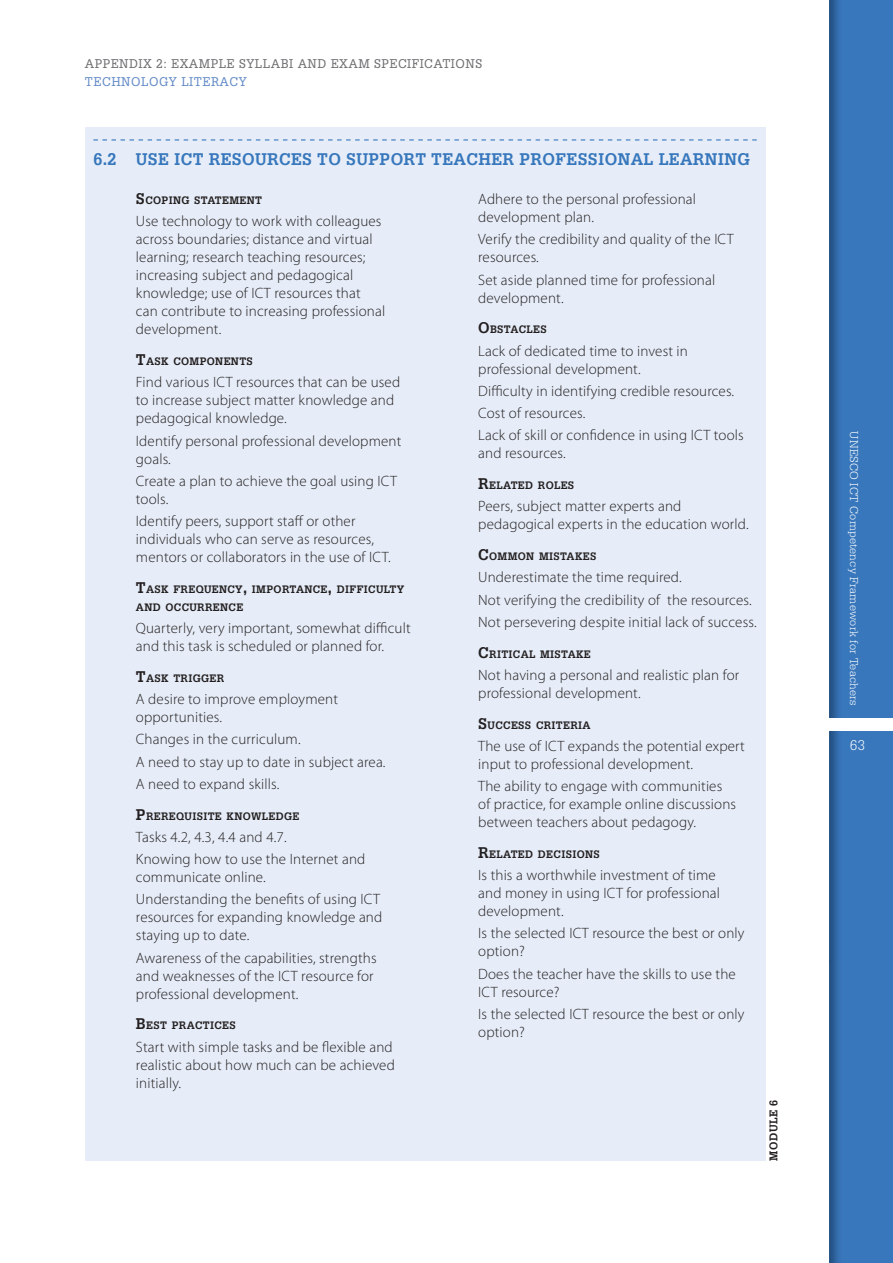
<style>
.page{position:relative;width:893px;height:1263px;background:#fff}
.page>*{position:absolute;margin:0;border:0;box-sizing:border-box;transform-origin:0 0}
.t1{font:700 18px "Serifa Std";letter-spacing:.02em;color:#3777bc;scale:.9 1}
.t2{font:300 15px/18px "Myriad Pro";letter-spacing:.01em;color:#231f20}
.t3{font:300 15px "Serifa Std";color:#fff;scale:.96 1}
.t4{font:13.5px "Serifa Std";letter-spacing:.04em;color:#6d6e70;scale:.9 1}
.t5{font:13.5px "Serifa Std";letter-spacing:.04em;color:#628ac7;scale:.9 1}
.t6{font:300 12px "Serifa Std";letter-spacing:.02em;color:#fff}
.t7{font:700 12px "Serifa Std";letter-spacing:.04em;color:#231f20;scale:.9 1}
.t8{font:700 11.55px/18px "Serifa Std";letter-spacing:.03em;color:#231f20;scale:.9 1}
.s1{font-size:16.5px}
</style>
<div class="page">
<img style="left:829px;top:0;width:63px;height:1263px">
<div style="left:826px;top:719px;width:66px;height:12px;background:#fff"></div>
<div style="left:85px;top:128px;width:680px;height:1033px;background:#e6edf8"></div>
<svg style="left:93px;top:139px;width:664px;height:2px"></svg>
<p class="t4" style="left:85px;top:60px;width:443px">APPENDIX 2: EXAMPLE SYLLABI AND EXAM SPECIFICATIONS</p>
<p class="t5" style="left:85px;top:77px;width:181px">TECHNOLOGY LITERACY</p>
<p class="t1" style="left:93px;top:153px;width:731px">6.2 USE ICT RESOURCES TO SUPPORT TEACHER PROFESSIONAL LEARNING</p>
<p class="t8" style="left:136px;top:192px;width:142px"><span class="s1">S</span>COPING STATEMENT</p>
<p class="t2" style="left:136px;top:213px;width:251px">Use technology to work with colleagues across boundaries; distance and virtual learning; research teaching resources; increasing subject and pedagogical knowledge; use of ICT resources that can contribute to increasing professional development.</p>
<p class="t8" style="left:136px;top:353px;width:131px"><span class="s1">T</span>ASK COMPONENTS</p>
<p class="t2" style="left:136px;top:374px;width:266px">Find various ICT resources that can be used to increase subject matter knowledge and pedagogical knowledge.</p>
<p class="t2" style="left:136px;top:432px;width:267px">Identify personal professional development goals.</p>
<p class="t2" style="left:136px;top:472px;width:263px">Create a plan to achieve the goal using ICT tools.</p>
<p class="t2" style="left:136px;top:513px;width:256px">Identify peers, support staff or other individuals who can serve as resources, mentors or collaborators in the use of ICT.</p>
<p class="t8" style="left:136px;top:581px;width:300px"><span class="s1">T</span>ASK FREQUENCY<span class="s1">,</span> IMPORTANCE<span class="s1">,</span> DIFFICULTY<br>AND OCCURRENCE</p>
<p class="t2" style="left:136px;top:620px;width:276px">Quarterly, very important, somewhat difficult and this task is scheduled or planned for.</p>
<p class="t8" style="left:136px;top:670px;width:100px"><span class="s1">T</span>ASK TRIGGER</p>
<p class="t2" style="left:136px;top:691px;width:204px">A desire to improve employment opportunities.</p>
<p class="t2" style="left:136px;top:729px;width:251px;line-height:22.2px">Changes in the curriculum.<br>A need to stay up to date in subject area.<br>A need to expand skills.</p>
<p class="t8" style="left:136px;top:808px;width:183px"><span class="s1">P</span>REREQUISITE KNOWLEDGE</p>
<p class="t2" style="left:136px;top:826px;width:231px;line-height:22.2px">Tasks 4.2, 4.3, 4.4 and 4.7.<br>Knowing how to use the Internet and</p>
<p class="t2" style="left:136px;top:867px;width:246px;line-height:22.2px">communicate online.<br>Understanding the benefits of using ICT</p>
<p class="t2" style="left:136px;top:909px;width:248px">resources for expanding knowledge and staying up to date.</p>
<p class="t2" style="left:136px;top:949px;width:242px">Awareness of the capabilities, strengths and weaknesses of the ICT resource for professional development.</p>
<p class="t8" style="left:136px;top:1018px;width:112px"><span class="s1">B</span>EST PRACTICES</p>
<p class="t2" style="left:136px;top:1038px;width:260px">Start with simple tasks and be flexible and realistic about how much can be achieved initially.</p>
<p class="t2" style="left:478px;top:191px;width:219px">Adhere to the personal professional development plan.</p>
<p class="t2" style="left:478px;top:231px;width:257px">Verify the credibility and quality of the ICT resources.</p>
<p class="t2" style="left:478px;top:271px;width:238px">Set aside planned time for professional development.</p>
<p class="t8" style="left:478px;top:322px;width:78px"><span class="s1">O</span>BSTACLES</p>
<p class="t2" style="left:478px;top:342px;width:211px">Lack of dedicated time to invest in professional development.</p>
<p class="t2" style="left:478px;top:380px;width:267px;line-height:22.2px">Difficulty in identifying credible resources.<br>Cost of resources.<br>Lack of skill or confidence in using ICT tools</p>
<p class="t2" style="left:478px;top:445px;width:89px">and resources.</p>
<p class="t8" style="left:478px;top:477px;width:108px"><span class="s1">R</span>ELATED ROLES</p>
<p class="t2" style="left:478px;top:498px;width:272px">Peers, subject matter experts and pedagogical experts in the education world.</p>
<p class="t8" style="left:478px;top:548px;width:133px"><span class="s1">C</span>OMMON MISTAKES</p>
<p class="t2" style="left:478px;top:567px;width:280px;line-height:22.2px">Underestimate the time required.<br>Not verifying the credibility of the resources.<br>Not persevering despite initial lack of success.</p>
<p class="t8" style="left:478px;top:646px;width:127px"><span class="s1">C</span>RITICAL MISTAKE</p>
<p class="t2" style="left:478px;top:666px;width:263px">Not having a personal and realistic plan for professional development.</p>
<p class="t8" style="left:478px;top:717px;width:126px"><span class="s1">S</span>UCCESS CRITERIA</p>
<p class="t2" style="left:478px;top:737px;width:268px">The use of ICT expands the potential expert input to professional development.</p>
<p class="t2" style="left:478px;top:778px;width:259px">The ability to engage with communities of practice, for example online discussions between teachers about pedagogy.</p>
<p class="t8" style="left:478px;top:846px;width:137px"><span class="s1">R</span>ELATED DECISIONS</p>
<p class="t2" style="left:478px;top:867px;width:243px">Is this a worthwhile investment of time and money in using ICT for professional development.</p>
<p class="t2" style="left:478px;top:925px;width:268px">Is the selected ICT resource the best or only option?</p>
<p class="t2" style="left:478px;top:965px;width:259px">Does the teacher have the skills to use the<br>ICT resource?</p>
<p class="t2" style="left:478px;top:1005px;width:268px">Is the selected ICT resource the best or only option?</p>
<p class="t7" style="left:770px;top:1161px;width:69px;rotate:-90deg">MODULE 6</p>
<p class="t6" style="left:861px;top:431px;width:276px;rotate:90deg">UNESCO ICT Competency Framework for Teachers</p>
<p class="t3" style="left:850px;top:736px;width:17px">63</p>
</div>
